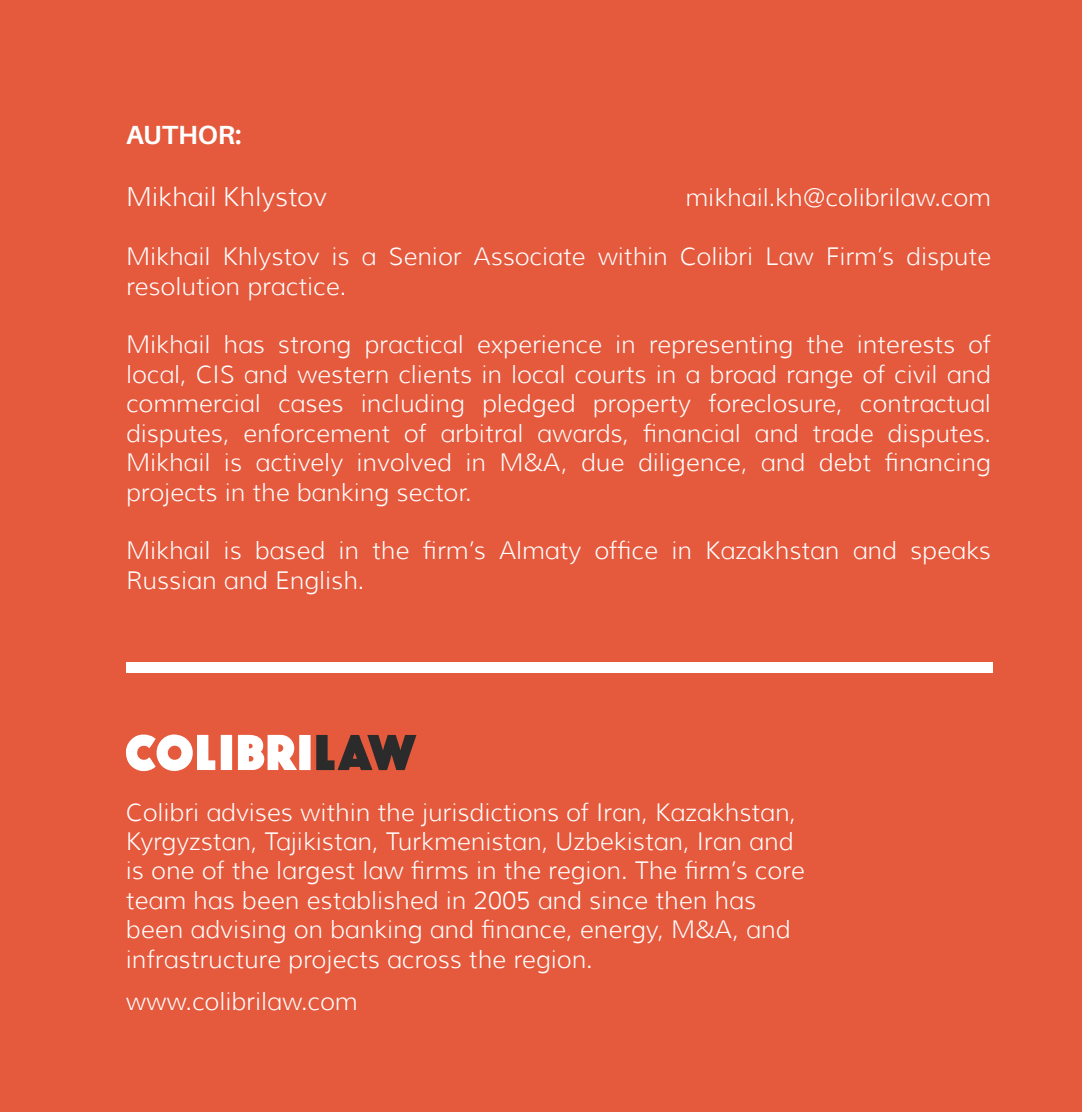
<style>
.page{position:relative;width:1082px;height:1112px;background:#fff}
.page>*{position:absolute;margin:0;border:0;box-sizing:border-box;transform-origin:0 0}
.t1{font:300 26.25px "Muli";color:#fff}
.t2{font:700 26.25px "Aileron";color:#fff}
.t3{font:300 24.5px/29.4px "Muli";color:#fff}
</style>
<div class="page">
<div style="left:0;top:0;width:1082px;height:1111px;background:#e5593d"></div>
<svg style="left:316px;top:735px;width:100px;height:35px"></svg>
<svg style="left:126px;top:734px;width:184px;height:38px"></svg>
<div style="left:126px;top:662px;width:866px;height:10px;background:#fff"></div>
<p class="t2" style="left:126px;top:120px;width:117px">AUTHOR:</p>
<p class="t1" style="left:126px;top:181px;width:202px">Mikhail Khlystov</p>
<p class="t3" style="left:685px;top:183px;width:307px">mikhail.kh@colibrilaw.com</p>
<p class="t3" style="left:126px;top:242px;width:866px">Mikhail Khlystov is a Senior Associate within Colibri Law Firm’s dispute resolution practice.</p>
<p class="t3" style="left:126px;top:330px;width:866px;text-align:justify">Mikhail has strong practical experience in representing the interests of local, CIS and western clients in local courts in a broad range of civil and commercial cases including pledged property foreclosure, contractual disputes, enforcement of arbitral awards, financial and trade disputes.<br>Mikhail is actively involved in M&amp;A, due diligence, and debt financing projects in the banking sector.</p>
<p class="t3" style="left:126px;top:536px;width:866px">Mikhail is based in the firm’s Almaty office in Kazakhstan and speaks<br>Russian and English.</p>
<p class="t3" style="left:126px;top:797px;width:680px">Colibri advises within the jurisdictions of Iran, Kazakhstan, Kyrgyzstan, Tajikistan, Turkmenistan, Uzbekistan, Iran and is one of the largest law firms in the region. The firm’s core team has been established in 2005 and since then has been advising on banking and finance, energy, M&amp;A, and infrastructure projects across the region.</p>
<p class="t3" style="left:126px;top:986px;width:233px">www.colibrilaw.com</p>
</div>
